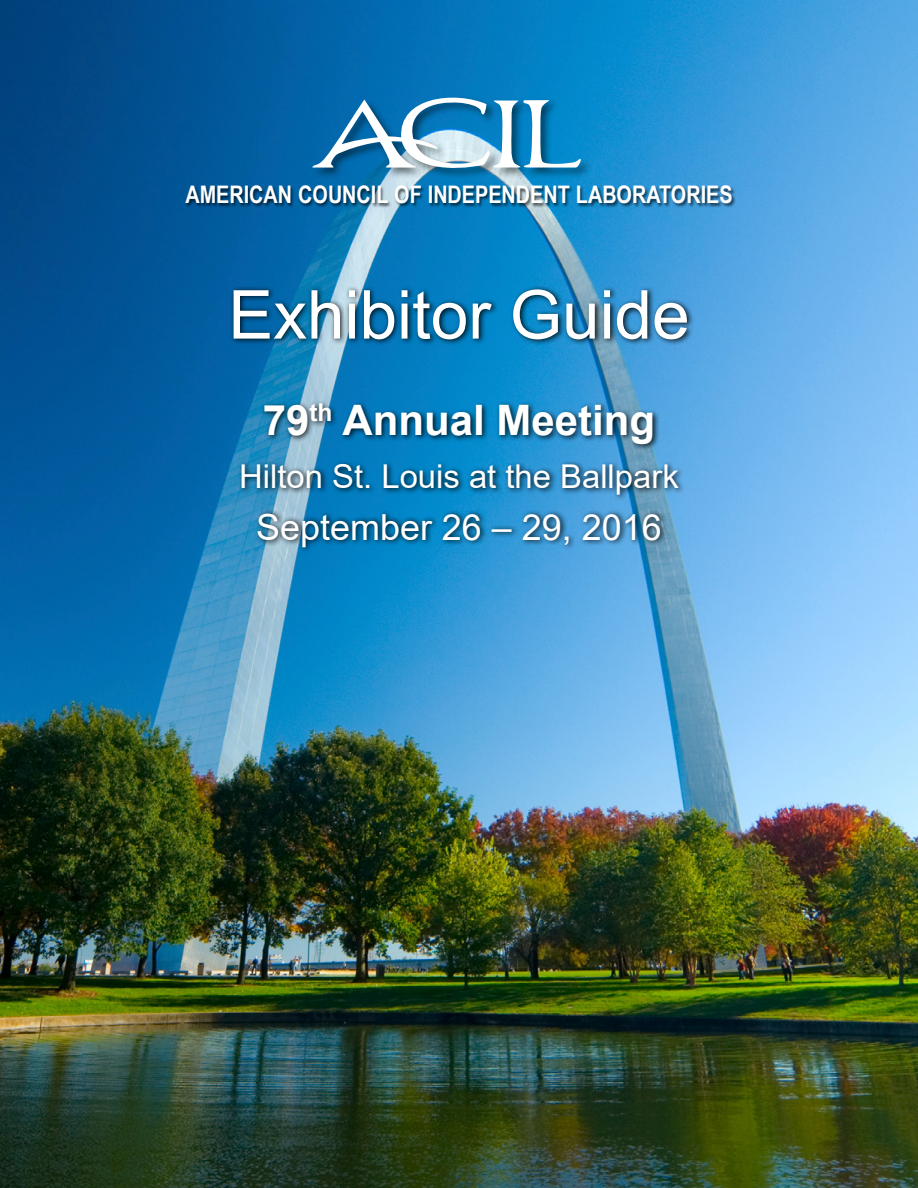
<style>
.page{position:relative;width:918px;height:1188px;background:#fff}
.page>*{position:absolute;margin:0;border:0;box-sizing:border-box;transform-origin:0 0}
.t1{font:67.5px "Arial";color:#fff}
.t2{font:700 42px "Arial";color:#fff}
.t3{font:36px "Arial";color:#fff}
.t4{font:32.85px "Arial";color:#fff}
.t5{font:700 24.15px "Arial Narrow";color:#fff}
</style>
<div class="page">
<img style="left:0;top:0;width:918px;height:1188px">
<div style="left:311px;top:95px;width:281px;height:85px;background:#000;opacity:.5"></div>
<svg style="left:312px;top:93px;width:270px;height:79px"></svg>
<div style="left:185px;top:186px;width:551px;height:22px;background:#000;opacity:.65"></div>
<div style="left:229px;top:285px;width:465px;height:61px;background:#000;opacity:.85"></div>
<div style="left:238px;top:461px;width:447px;height:93px;background:#000;opacity:.85"></div>
<div style="left:260px;top:399px;width:400px;height:51px;background:#000;opacity:.85"></div>
<p class="t5" style="left:185px;top:176px;width:549px">AMERICAN COUNCIL OF INDEPENDENT LABORATORIES</p>
<h1 class="t1" style="left:228px;top:268px;width:463px">Exhibitor Guide</h1>
<h2 class="t2" style="left:263px;top:391px;width:394px">79<sup>th</sup> Annual Meeting</h2>
<h3 class="t4" style="left:239px;top:454px;width:441px">Hilton St. Louis at the Ballpark</h3>
<h3 class="t3" style="left:256px;top:502px;width:407px">September 26 – 29, 2016</h3>
</div>
